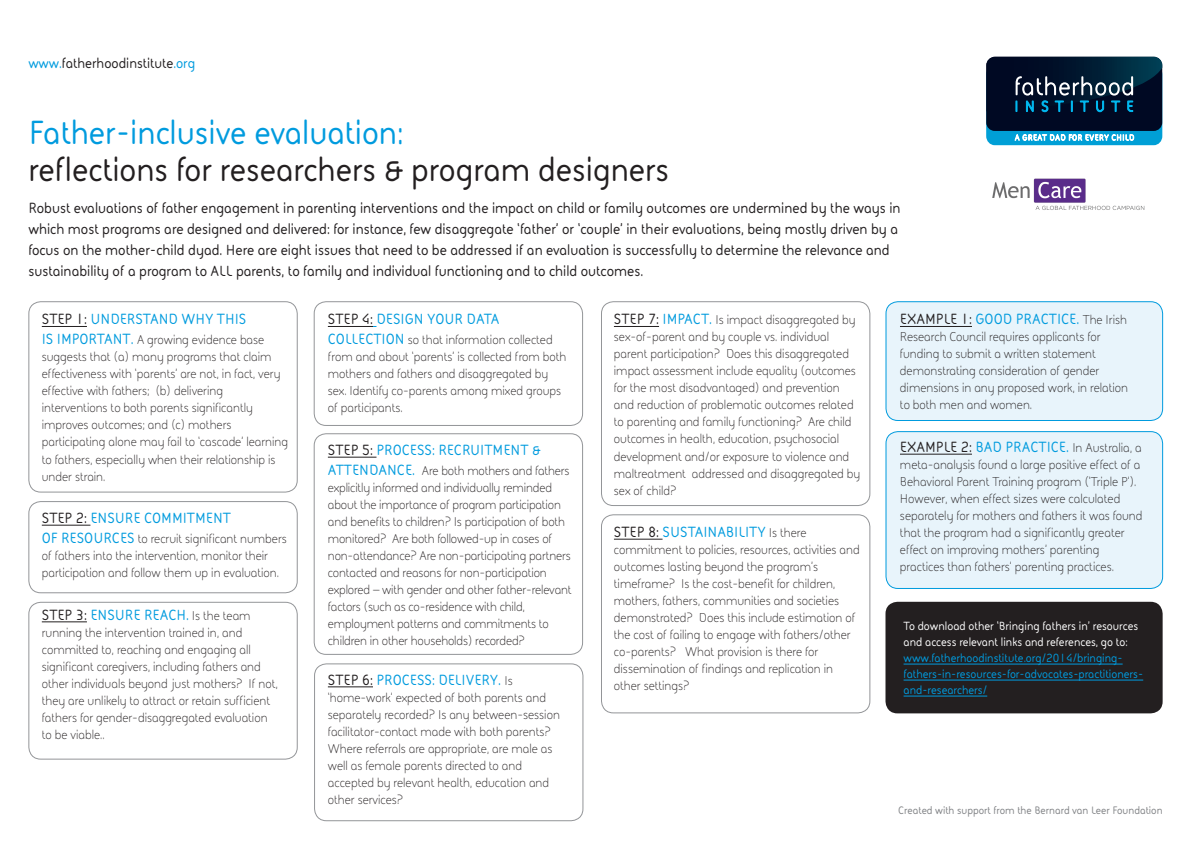
<style>
.page{position:relative;width:1191px;height:842px;background:#fff}
.page>*{position:absolute;margin:0;border:0;box-sizing:border-box;transform-origin:0 0}
.t1{font:700 34px/37px "FS Sophie";color:#231f20}
.t2{font:700 15px/21px "FS Sophie";color:#231f20}
.t3{font:700 15px "FS Sophie";color:#009bde}
.t4{font:700 14.5px "FS Sophie";color:#231f20}
.t5{font:13px/17px "FS Sophie";color:#231f20}
.t6{font:700 12px/16px "FS Sophie";color:#009bde}
.t7{font:700 11px "FS Sophie";color:#808285}
.s1{color:#009bde}
.s2{color:#231f20}
.s3{font-weight:700;font-size:15px;color:#009bde}
.s4{font-weight:400;font-size:13px;color:#231f20}
.s5{font-weight:700;font-size:15px}
.s6{color:#fff}
</style>
<div class="page">
<div style="left:986px;top:65px;width:176px;height:80px;background:#009fd6;border-radius:9px"></div>
<svg style="left:1014px;top:134px;width:120px;height:7px"></svg>
<div style="left:986px;top:57px;width:176px;height:74px;background:#000923;border-radius:8px"></div>
<svg style="left:986px;top:57px;width:176px;height:55px"></svg>
<img style="left:992px;top:178px;width:153px;height:32px">
<div style="left:885px;top:602px;width:277px;height:111px;background:#231f20;border-radius:12px"></div>
<div style="left:886px;top:432px;width:276px;height:156px;background:#e8f4fb;border-radius:12px"></div>
<div style="left:885px;top:431px;width:278px;height:158px;border:1px solid #009bde;border-radius:12px"></div>
<div style="left:886px;top:302px;width:276px;height:118px;background:#e8f4fb;border-radius:12px"></div>
<div style="left:885px;top:301px;width:278px;height:120px;border:1px solid #009bde;border-radius:12px"></div>
<hr style="left:42px;top:326px;width:45px;height:1px;background:#231f20">
<hr style="left:42px;top:525px;width:48px;height:1px;background:#231f20">
<hr style="left:42px;top:622px;width:45px;height:1px;background:#231f20">
<hr style="left:328px;top:326px;width:45px;height:1px;background:#231f20">
<hr style="left:328px;top:457px;width:48px;height:1px;background:#231f20">
<hr style="left:328px;top:687px;width:45px;height:1px;background:#231f20">
<hr style="left:614px;top:326px;width:45px;height:1px;background:#231f20">
<hr style="left:614px;top:539px;width:48px;height:1px;background:#231f20">
<hr style="left:900px;top:326px;width:72px;height:1px;background:#231f20">
<hr style="left:900px;top:454px;width:72px;height:1px;background:#231f20">
<div style="left:28px;top:301px;width:270px;height:192px;border:1px solid #939598;border-radius:12px"></div>
<div style="left:314px;top:301px;width:269px;height:125px;border:1px solid #939598;border-radius:12px"></div>
<div style="left:28px;top:501px;width:270px;height:92px;border:1px solid #939598;border-radius:12px"></div>
<div style="left:314px;top:433px;width:269px;height:222px;border:1px solid #939598;border-radius:12px"></div>
<div style="left:601px;top:301px;width:269px;height:205px;border:1px solid #939598;border-radius:12px"></div>
<div style="left:601px;top:514px;width:269px;height:199px;border:1px solid #939598;border-radius:12px"></div>
<div style="left:28px;top:602px;width:270px;height:158px;border:1px solid #939598;border-radius:12px"></div>
<div style="left:314px;top:663px;width:269px;height:158px;border:1px solid #939598;border-radius:12px"></div>
<hr style="left:903px;top:664px;width:219px;height:1px;background:#009bde">
<hr style="left:903px;top:680px;width:240px;height:1px;background:#009bde">
<hr style="left:903px;top:696px;width:84px;height:1px;background:#009bde">
<p class="t4" style="left:28px;top:53px;width:168px"><span class="s1">www.</span>fatherhoodinstitute<span class="s1">.org</span></p>
<p class="t1" style="left:28px;top:113px;width:642px"><span class="s1">Father-inclusive evaluation:<br></span>reflections for researchers &amp; program designers</p>
<p class="t2" style="left:28px;top:197px;width:873px">Robust evaluations of father engagement in parenting interventions and the impact on child or family outcomes are undermined by the ways in which most programs are designed and delivered: for instance, few disaggregate ‘father’ or ‘couple’ in their evaluations, being mostly driven by a focus on the mother-child dyad. Here are eight issues that need to be addressed if an evaluation is successfully to determine the relevance and sustainability of a program to ALL parents, to family and individual functioning and to child outcomes.</p>
<p class="t3" style="left:42px;top:309px;width:206px"><span class="s2">STEP 1:</span> UNDERSTAND WHY THIS</p>
<p class="t5" style="left:42px;top:331px;width:248px"><span class="s3">IS IMPORTANT.</span> A growing evidence base suggests that (a) many programs that claim effectiveness with ‘parents’ are not, in fact, very effective with fathers; (b) delivering interventions to both parents significantly improves outcomes; and (c) mothers participating alone may fail to ‘cascade’ learning to fathers, especially when their relationship is under strain.</p>
<p class="t3" style="left:42px;top:508px;width:191px"><span class="s2">STEP 2:</span> ENSURE COMMITMENT</p>
<p class="t5" style="left:42px;top:530px;width:246px"><span class="s3">OF RESOURCES</span> to recruit significant numbers of fathers into the intervention, monitor their participation and follow them up in evaluation.</p>
<p class="t3" style="left:42px;top:604px;width:210px"><span class="s2">STEP 3:</span> ENSURE REACH. <span class="s4">Is the team</span></p>
<p class="t5" style="left:42px;top:624px;width:238px">running the intervention trained in, and committed to, reaching and engaging all significant caregivers, including fathers and other individuals beyond just mothers? If not, they are unlikely to attract or retain sufficient fathers for gender-disaggregated evaluation to be viable..</p>
<p class="t3" style="left:328px;top:309px;width:173px"><span class="s2">STEP 4:</span> DESIGN YOUR DATA</p>
<p class="t5" style="left:328px;top:331px;width:240px"><span class="s3">COLLECTION</span> so that information collected from and about ‘parents’ is collected from both mothers and fathers and disaggregated by sex. Identify co-parents among mixed groups of participants.</p>
<p class="t3" style="left:328px;top:440px;width:214px"><span class="s2">STEP 5:</span> PROCESS: RECRUITMENT &amp;</p>
<p class="t5" style="left:328px;top:462px;width:245px"><span class="s3">ATTENDANCE.</span> Are both mothers and fathers explicitly informed and individually reminded about the importance of program participation and benefits to children? Is participation of both monitored? Are both followed-up in cases of non-attendance? Are non-participating partners contacted and reasons for non-participation explored – with gender and other father-relevant factors (such as co-residence with child, employment patterns and commitments to children in other households) recorded?</p>
<p class="t3" style="left:328px;top:669px;width:186px"><span class="s2">STEP 6:</span> PROCESS: DELIVERY. <span class="s4">Is</span></p>
<p class="t5" style="left:328px;top:689px;width:233px">‘home-work’ expected of both parents and separately recorded? Is any between-session facilitator-contact made with both parents?<br>Where referrals are appropriate, are male as well as female parents directed to and accepted by relevant health, education and other services?</p>
<p class="t5" style="left:614px;top:311px;width:248px"><span class="s5">STEP 7:</span> <span class="s3">IMPACT.</span> Is impact disaggregated by sex-of-parent and by couple vs. individual parent participation? Does this disaggregated impact assessment include equality (outcomes for the most disadvantaged) and prevention and reduction of problematic outcomes related to parenting and family functioning? Are child outcomes in health, education, psychosocial development and/or exposure to violence and maltreatment addressed and disaggregated by sex of child?</p>
<p class="t3" style="left:614px;top:522px;width:194px"><span class="s2">STEP 8:</span> SUSTAINABILITY <span class="s4">Is there</span></p>
<p class="t5" style="left:614px;top:541px;width:247px">commitment to policies, resources, activities and outcomes lasting beyond the program’s timeframe? Is the cost-benefit for children, mothers, fathers, communities and societies demonstrated? Does this include estimation of the cost of failing to engage with fathers/other co-parents? What provision is there for dissemination of findings and replication in other settings?</p>
<p class="t3" style="left:900px;top:309px;width:228px"><span class="s2">EXAMPLE 1:</span> GOOD PRACTICE. <span class="s4">The Irish</span></p>
<p class="t5" style="left:900px;top:328px;width:230px">Research Council requires applicants for funding to submit a written statement demonstrating consideration of gender dimensions in any proposed work, in relation to both men and women.</p>
<p class="t5" style="left:900px;top:439px;width:244px"><span class="s5">EXAMPLE 2:</span> <span class="s3">BAD PRACTICE.</span> In Australia, a meta-analysis found a large positive effect of a Behavioral Parent Training program (‘Triple P’).<br>However, when effect sizes were calculated separately for mothers and fathers it was found that the program had a significantly greater effect on improving mothers’ parenting practices than fathers’ parenting practices.</p>
<p class="t6" style="left:903px;top:618px;width:241px"><span class="s6">To download other ‘Bringing fathers in’ resources and access relevant links and references, go to: </span>www.fatherhoodinstitute.org/2014/bringing&shy;fathers-in-resources-for-advocates-practitioners&shy;and-researchers/</p>
<p class="t7" style="left:898px;top:802px;width:266px">Created with support from the Bernard van Leer Foundation</p>
</div>
